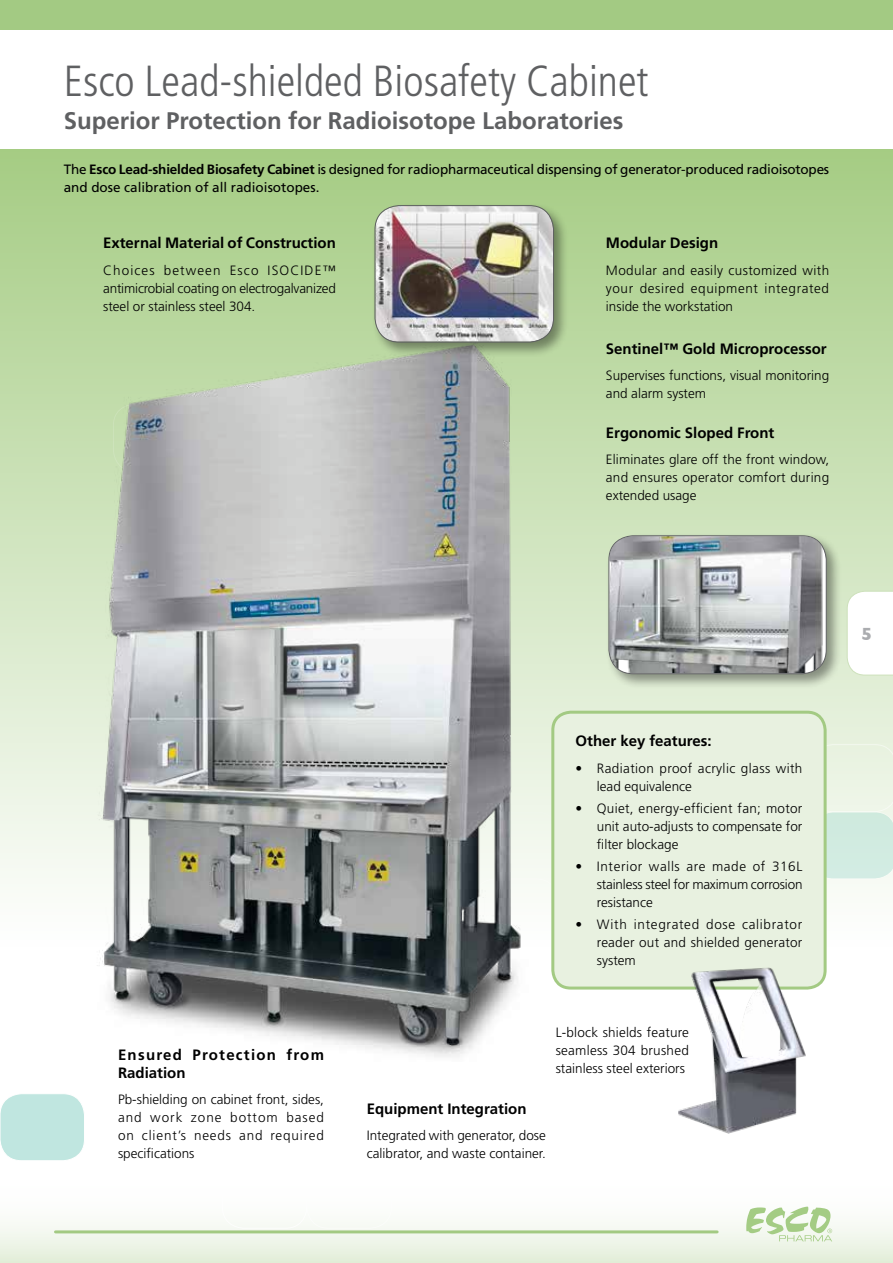
<style>
.page{position:relative;width:893px;height:1263px;background:#fff}
.page>*{position:absolute;margin:0;border:0;box-sizing:border-box;transform-origin:0 0}
.t1{font:300 condensed 43.5px "Frutiger LT Std";color:#5f6062}
.t2{font:700 24px "Frutiger LT Std";color:#5f6062}
.t3{font:700 18px "Gill Sans";color:#aaacaf}
.t4{font:700 15px "Frutiger LT Std";color:#000}
.t5{font:700 15px/18px "Frutiger LT Std";letter-spacing:.085em;color:#000}
.t6{font:300 13.5px/18px "Frutiger LT Std";color:#000;text-align:justify}
.t7{font:13.5px/18px "Frutiger LT Std";letter-spacing:-.015em;color:#000}
.t8{font:300 13.5px/18px "Frutiger LT Std";letter-spacing:.03em;color:#000}
.s1{font-weight:700}
</style>
<div class="page">
<svg style="left:0;top:1096px;width:893px;height:167px"></svg>
<hr style="left:56px;top:1230px;width:661px;height:3px;background:#a3ca83">
<svg style="left:746px;top:1206px;width:86px;height:35px"></svg>
<div style="left:0;top:149px;width:893px;height:800px;background:linear-gradient(to bottom,#a5cc83,#fefefe)"></div>
<svg style="left:827px;top:744px;width:66px;height:135px;background:#dfefe2"></svg>
<div style="left:307px;top:1161px;width:85px;height:67px;border:1px solid #fff;border-radius:22px"></div>
<div style="left:222px;top:1161px;width:85px;height:67px;border:1px solid #fff;border-radius:22px"></div>
<div style="left:0;top:1094px;width:84px;height:67px;background:#c0e6e0;border-radius:22px"></div>
<div style="left:0;top:1093px;width:85px;height:68px;border:1px solid #fff;border-radius:22px"></div>
<svg style="left:0;top:1096px;width:1px;height:64px"></svg>
<div style="left:553px;top:712px;width:272px;height:276px;background:#e8f1e0;border-radius:18px"></div>
<div style="left:551px;top:711px;width:276px;height:278px;border:3px solid #a3ca83;border-radius:18px"></div>
<img style="left:675px;top:967px;width:132px;height:170px">
<img style="left:62px;top:320px;width:505px;height:793px">
<div style="left:606px;top:532px;width:236px;height:157px;background:#000;opacity:.4"></div>
<img style="left:609px;top:536px;width:217px;height:137px">
<div style="left:608px;top:535px;width:219px;height:139px;border:1px solid #5f6062;border-radius:24px"></div>
<div style="left:372px;top:202px;width:197px;height:156px;background:#000;opacity:.4"></div>
<img style="left:375px;top:206px;width:178px;height:136px">
<div style="left:375px;top:205px;width:179px;height:137px;border:1px solid #5f6062;border-radius:24px"></div>
<div style="left:0;top:0;width:893px;height:30px;background:#a3ca83"></div>
<svg style="left:847px;top:591px;width:46px;height:84px"></svg>
<h1 class="t1" style="left:64px;top:57px;width:586px">Esco Lead-shielded Biosafety Cabinet</h1>
<h2 class="t2" style="left:64px;top:107px;width:561px">Superior Protection for Radioisotope Laboratories</h2>
<p class="t7" style="left:64px;top:160px;width:767px">The <span class="s1">Esco Lead-shielded Biosafety Cabinet</span> is designed for radiopharmaceutical dispensing of generator-produced radioisotopes and dose calibration of all radioisotopes.</p>
<p class="t4" style="left:103px;top:234px;width:234px">External Material of Construction</p>
<p class="t6" style="left:103px;top:261px;width:234px">Choices between Esco ISOCIDE™ antimicrobial coating on electrogalvanized steel or stainless steel 304.</p>
<p class="t4" style="left:606px;top:234px;width:114px">Modular Design</p>
<p class="t6" style="left:606px;top:261px;width:225px">Modular and easily customized with your desired equipment integrated inside the workstation</p>
<p class="t4" style="left:606px;top:340px;width:222px">Sentinel™ Gold Microprocessor</p>
<p class="t6" style="left:606px;top:367px;width:225px">Supervises functions, visual monitoring and alarm system</p>
<p class="t4" style="left:606px;top:424px;width:170px">Ergonomic Sloped Front</p>
<p class="t6" style="left:606px;top:451px;width:225px">Eliminates glare off the front window, and ensures operator comfort during extended usage</p>
<p class="t5" style="left:118px;top:1045px;width:208px">Ensured Protection from<br>Radiation</p>
<p class="t6" style="left:118px;top:1091px;width:208px">Pb-shielding on cabinet front, sides, and work zone bottom based on client’s needs and required specifications</p>
<p class="t4" style="left:576px;top:732px;width:138px">Other key features:</p>
<p class="t8" style="left:597px;top:759px;width:207px;text-indent:-21px">• Radiation proof acrylic glass with lead equivalence</p>
<p class="t6" style="left:597px;top:799px;width:207px;text-indent:-21px">• Quiet, energy-efficient fan; motor unit auto-adjusts to compensate for filter blockage</p>
<p class="t6" style="left:597px;top:857px;width:207px;text-indent:-21px">• Interior walls are made of 316L stainless steel for maximum corrosion resistance</p>
<p class="t6" style="left:597px;top:915px;width:207px;text-indent:-21px">• With integrated dose calibrator reader out and shielded generator system</p>
<p class="t6" style="left:556px;top:1023px;width:135px">L-block shields feature seamless 304 brushed stainless steel exteriors</p>
<p class="t4" style="left:367px;top:1100px;width:161px">Equipment Integration</p>
<p class="t6" style="left:367px;top:1127px;width:181px">Integrated with generator, dose calibrator, and waste container.</p>
<h3 class="t3" style="left:861px;top:619px;width:12px">5</h3>
</div>
